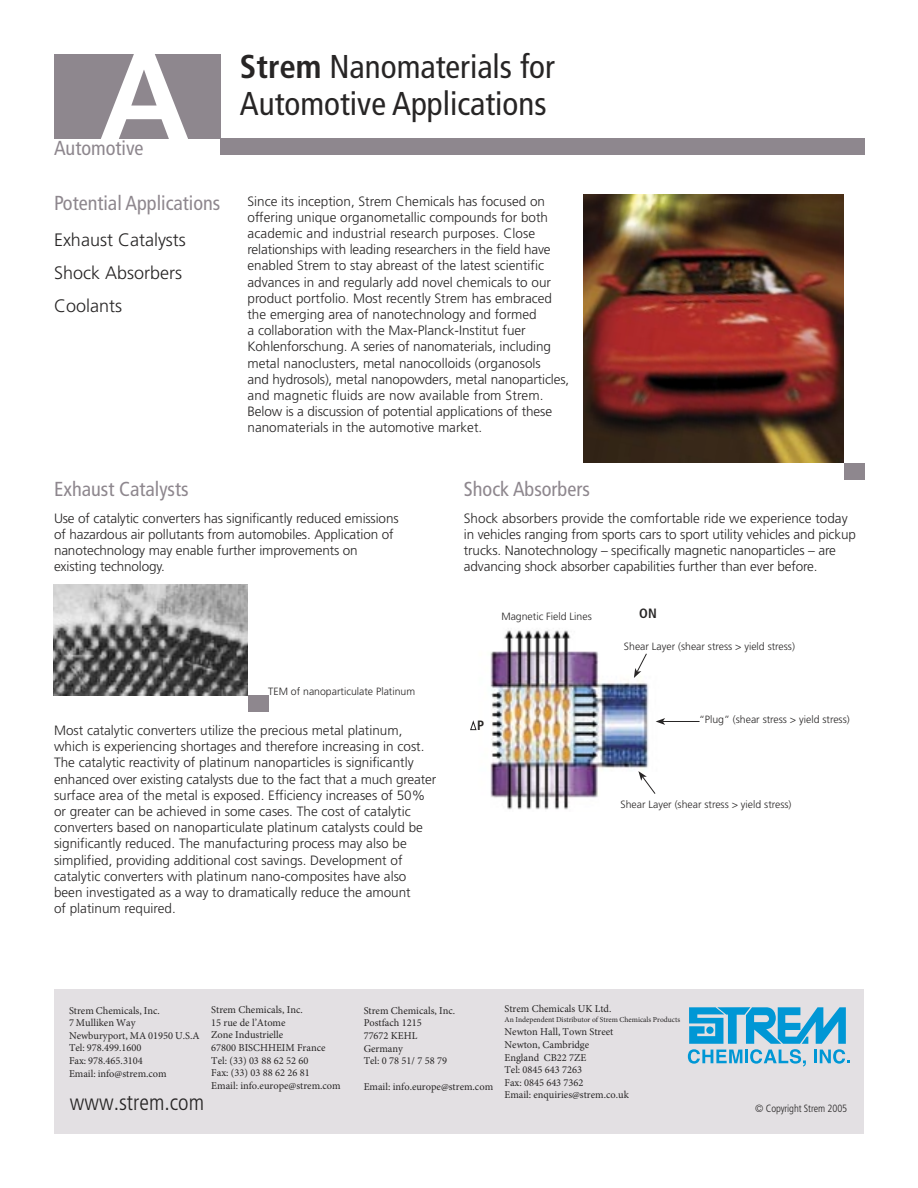
<style>
.page{position:relative;width:918px;height:1188px;background:#fff}
.page>*{position:absolute;margin:0;border:0;box-sizing:border-box;transform-origin:0 0}
.t1{font:700 124.2px "Frutiger";color:#fff}
.t2{font:condensed 33px "Frutiger";color:#272525}
.t3{font:300 condensed 22.5px "Frutiger";color:#272525}
.b_head_new{font:condensed 20.25px "Frutiger";color:#8e878e}
.t4{font:300 18px "Frutiger";color:#272525}
.copy{font:300 13.5px/16.2px "Frutiger";color:#272525}
.c_head{font:700 condensed 13.5px "Frutiger";color:#272525}
.t5{font:10.5px/12.6px "Minion Pro";color:#272525}
.t6{font:300 10.5px "Frutiger";color:#272525}
.t7{font:300 condensed 10.5px "Frutiger";letter-spacing:-.01em;color:#272525}
.t8{font:7.65px "Minion Pro";color:#272525}
.s1{font-weight:700}
</style>
<div class="page">
<div style="left:54px;top:54px;width:166px;height:84px;background:#8e878e"></div>
<div style="left:220px;top:138px;width:644px;height:17px;background:#8e878e"></div>
<div style="left:54px;top:990px;width:810px;height:144px;background:#e3e0e3"></div>
<img style="left:583px;top:195px;width:260px;height:268px">
<div style="left:844px;top:463px;width:21px;height:17px;background:#8e878e"></div>
<svg style="left:688px;top:1007px;width:162px;height:59px"></svg>
<img style="left:54px;top:585px;width:194px;height:111px">
<div style="left:248px;top:696px;width:20px;height:16px;background:#8e878e"></div>
<img style="left:470px;top:630px;width:179px;height:180px">
<svg style="left:634px;top:653px;width:13px;height:25px"></svg>
<hr style="left:663px;top:721px;width:37px;height:1px;background:#272525">
<svg style="left:656px;top:718px;width:9px;height:7px"></svg>
<svg style="left:638px;top:771px;width:18px;height:24px"></svg>
<svg style="left:470px;top:721px;width:7px;height:9px"></svg>
<p class="t1" style="left:100px;top:23px;width:91px">A</p>
<p class="b_head_new" style="left:54px;top:136px;width:91px">Automotive</p>
<p class="b_head_new" style="left:54px;top:191px;width:168px">Potential Applications</p>
<p class="t4" style="left:54px;top:230px;width:133px">Exhaust Catalysts</p>
<p class="t4" style="left:54px;top:263px;width:130px">Shock Absorbers</p>
<p class="t4" style="left:54px;top:296px;width:70px">Coolants</p>
<p class="t2" style="left:240px;top:47px;width:316px"><span class="s1">Strem</span> Nanomaterials for</p>
<p class="t2" style="left:240px;top:84px;width:308px">Automotive Applications</p>
<p class="copy" style="left:248px;top:193px;width:323px">Since its inception, Strem Chemicals has focused on offering unique organometallic compounds for both academic and industrial research purposes. Close relationships with leading researchers in the field have enabled Strem to stay abreast of the latest scientific advances in and regularly add novel chemicals to our product portfolio. Most recently Strem has embraced the emerging area of nanotechnology and formed<br>a collaboration with the Max-Planck-Institut fuer Kohlenforschung. A series of nanomaterials, including metal nanoclusters, metal nanocolloids (organosols<br>and hydrosols), metal nanopowders, metal nanoparticles, and magnetic fluids are now available from Strem.<br>Below is a discussion of potential applications of these nanomaterials in the automotive market.</p>
<p class="b_head_new" style="left:54px;top:477px;width:136px">Exhaust Catalysts</p>
<p class="copy" style="left:54px;top:510px;width:346px">Use of catalytic converters has significantly reduced emissions of hazardous air pollutants from automobiles. Application of nanotechnology may enable further improvements on existing technology.</p>
<p class="t6" style="left:268px;top:686px;width:149px">TEM of nanoparticulate Platinum</p>
<p class="copy" style="left:54px;top:722px;width:384px">Most catalytic converters utilize the precious metal platinum, which is experiencing shortages and therefore increasing in cost.<br>The catalytic reactivity of platinum nanoparticles is significantly enhanced over existing catalysts due to the fact that a much greater surface area of the metal is exposed. Efficiency increases of 50% or greater can be achieved in some cases. The cost of catalytic converters based on nanoparticulate platinum catalysts could be significantly reduced. The manufacturing process may also be simplified, providing additional cost savings. Development of catalytic converters with platinum nano-composites have also been investigated as a way to dramatically reduce the amount<br>of platinum required.</p>
<p class="b_head_new" style="left:464px;top:477px;width:127px">Shock Absorbers</p>
<p class="copy" style="left:464px;top:510px;width:394px">Shock absorbers provide the comfortable ride we experience today in vehicles ranging from sports cars to sport utility vehicles and pickup trucks. Nanotechnology – specifically magnetic nanoparticles – are advancing shock absorber capabilities further than ever before.</p>
<p class="t6" style="left:501px;top:611px;width:92px">Magnetic Field Lines</p>
<p class="c_head" style="left:477px;top:717px;width:9px">P</p>
<p class="c_head" style="left:639px;top:606px;width:19px">ON</p>
<p class="t6" style="left:624px;top:640px;width:173px">Shear Layer (shear stress &gt; yield stress)</p>
<p class="t6" style="left:699px;top:713px;width:152px">“Plug” (shear stress &gt; yield stress)</p>
<p class="t6" style="left:620px;top:798px;width:173px">Shear Layer (shear stress &gt; yield stress)</p>
<p class="t5" style="left:69px;top:1004px;width:132px">Strem Chemicals, Inc.<br>7 Mulliken Way<br>Newburyport, MA 01950 U.S.A<br>Tel: 978.499.1600<br>Fax: 978.465.3104<br>Email: info@strem.com</p>
<p class="t3" style="left:70px;top:1089px;width:136px">www.strem.com</p>
<p class="t5" style="left:211px;top:1004px;width:131px">Strem Chemicals, Inc.<br>15 rue de l’Atome<br>Zone Industrielle<br>67800 BISCHHEIM France<br>Tel: (33) 03 88 62 52 60<br>Fax: (33) 03 88 62 26 81<br>Email: info.europe@strem.com</p>
<p class="t5" style="left:364px;top:1004px;width:93px">Strem Chemicals, Inc.<br>Postfach 1215<br>77672 KEHL<br>Germany<br>Tel: 0 78 51/ 7 58 79</p>
<p class="t5" style="left:364px;top:1080px;width:131px">Email: info.europe@strem.com</p>
<p class="t5" style="left:505px;top:1002px;width:108px">Strem Chemicals UK Ltd.</p>
<p class="t8" style="left:505px;top:1015px;width:177px">An Independent Distributor of Strem Chemicals Products</p>
<p class="t5" style="left:505px;top:1026px;width:126px">Newton Hall, Town Street<br>Newton, Cambridge<br>England CB22 7ZE<br>Tel: 0845 643 7263<br>Fax: 0845 643 7362<br>Email: enquiries@strem.co.uk</p>
<p class="t7" style="left:755px;top:1103px;width:93px">© Copyright Strem 2005</p>
</div>
